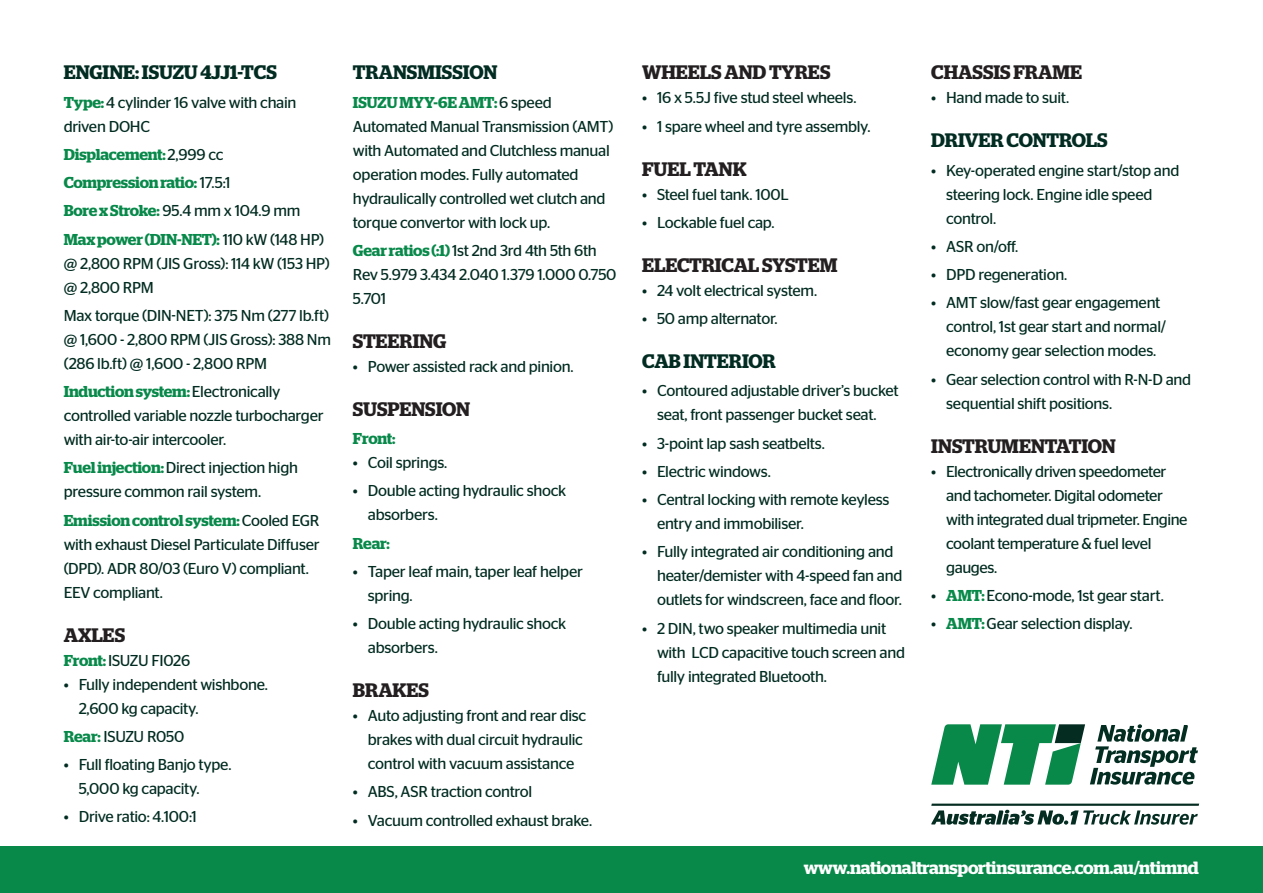
<style>
.page{position:relative;width:1263px;height:893px;background:#fff}
.page>*{position:absolute;margin:0;border:0;box-sizing:border-box;transform-origin:0 0}
.Bullet_Copy{font:600 19.5px "Stag";letter-spacing:-.005em;color:#231f20}
.Heading{font:600 19.5px "Stag";letter-spacing:-.005em;color:#022c21}
.t1{font:600 17.7px "Stag";letter-spacing:-.02em;color:#fff}
.Bullet_Copy-2{font:15.75px/24px "Stag Sans";letter-spacing:-.02em;color:#022c21}
.Copy{font:15.75px/24px "Stag Sans";letter-spacing:-.02em;color:#022c21}
.Copy-2{font:600 15.75px "Stag";letter-spacing:-.02em;color:#08894a}
.Bullet_Copy-3{font:600 15.75px "Stag";color:#08894a}
.s1{font-family:"Stag";font-weight:600;color:#08894a}
.s2{font-family:"Stag Sans";font-weight:400;color:#022c21}
</style>
<div class="page">
<hr style="left:184px;top:0;width:918px;height:1px;background:#022c21">
<div style="left:0;top:846px;width:1263px;height:47px;background:#08894a"></div>
<svg style="left:931px;top:804px;width:268px;height:21px"></svg>
<svg style="left:931px;top:724px;width:267px;height:61px"></svg>
<p class="Heading" style="left:64px;top:61px;width:215px">ENGINE: ISUZU 4JJ1-TCS</p>
<p class="Copy" style="left:64px;top:90px;width:234px"><span class="s1">Type:</span> 4 cylinder 16 valve with chain driven DOHC</p>
<p class="Copy-2" style="left:64px;top:145px;width:161px">Displacement: <span class="s2">2,999 cc</span></p>
<p class="Copy-2" style="left:64px;top:173px;width:168px">Compression ratio: <span class="s2">17.5:1</span></p>
<p class="Copy" style="left:64px;top:199px;width:238px"><span class="s1">Bore x Stroke:</span> 95.4 mm x 104.9 mm</p>
<p class="Copy" style="left:64px;top:227px;width:267px"><span class="s1">Max power (DIN-NET):</span> 110 kW (148 HP) @ 2,800 RPM (JIS Gross): 114 kW (153 HP) @ 2,800 RPM</p>
<p class="Copy" style="left:64px;top:303px;width:269px;text-align:justify">Max torque (DIN-NET): 375 Nm (277 lb.ft) @ 1,600 - 2,800 RPM (JIS Gross): 388 Nm (286 lb.ft) @ 1,600 - 2,800 RPM</p>
<p class="Copy" style="left:64px;top:380px;width:261px"><span class="s1">Induction system:</span> Electronically controlled variable nozzle turbocharger with air-to-air intercooler.</p>
<p class="Copy" style="left:64px;top:456px;width:236px"><span class="s1">Fuel injection:</span> Direct injection high pressure common rail system.</p>
<p class="Copy" style="left:64px;top:508px;width:257px"><span class="s1">Emission control system:</span> Cooled EGR with exhaust Diesel Particulate Diffuser (DPD). ADR 80/03 (Euro V) compliant.<br>EEV compliant.</p>
<p class="Bullet_Copy" style="left:64px;top:623px;width:63px">AXLES</p>
<p class="Copy" style="left:64px;top:648px;width:128px"><span class="s1">Front:</span> ISUZU FI026</p>
<p class="Bullet_Copy-2" style="left:79px;top:672px;width:191px;text-indent:-15px">• Fully independent wishbone.<br>2,600 kg capacity.</p>
<p class="Bullet_Copy-2" style="left:64px;top:724px;width:122px"><span class="s1">Rear:</span> ISUZU R050</p>
<p class="Bullet_Copy-2" style="left:79px;top:753px;width:154px;text-indent:-15px">• Full floating Banjo type.<br>5,000 kg capacity.</p>
<p class="Bullet_Copy-2" style="left:64px;top:805px;width:135px">• Drive ratio: 4.100:1</p>
<p class="Heading" style="left:353px;top:61px;width:146px">TRANSMISSION</p>
<p class="Copy" style="left:353px;top:90px;width:262px"><span class="s1">ISUZU MYY-6E AMT:</span> 6 speed Automated Manual Transmission (AMT) with Automated and Clutchless manual operation modes. Fully automated hydraulically controlled wet clutch and torque convertor with lock up.</p>
<p class="Copy" style="left:353px;top:238px;width:265px"><span class="s1">Gear ratios (:1)</span> 1st 2nd 3rd 4th 5th 6th<br>Rev 5.979 3.434 2.040 1.379 1.000 0.750<br>5.701</p>
<p class="Bullet_Copy" style="left:353px;top:330px;width:95px">STEERING</p>
<p class="Bullet_Copy-2" style="left:353px;top:354px;width:222px">• Power assisted rack and pinion.</p>
<p class="Bullet_Copy" style="left:353px;top:398px;width:119px">SUSPENSION</p>
<p class="Copy-2" style="left:353px;top:429px;width:44px">Front:</p>
<p class="Bullet_Copy-2" style="left:353px;top:451px;width:96px">• Coil springs.</p>
<p class="Bullet_Copy-2" style="left:368px;top:479px;width:200px;text-indent:-15px">• Double acting hydraulic shock absorbers.</p>
<p class="Bullet_Copy-3" style="left:353px;top:534px;width:39px">Rear:</p>
<p class="Bullet_Copy-2" style="left:368px;top:559px;width:217px;text-indent:-15px">• Taper leaf main, taper leaf helper spring.</p>
<p class="Bullet_Copy-2" style="left:368px;top:612px;width:200px;text-indent:-15px">• Double acting hydraulic shock absorbers.</p>
<p class="Bullet_Copy" style="left:353px;top:679px;width:78px">BRAKES</p>
<p class="Bullet_Copy-2" style="left:368px;top:704px;width:220px;text-indent:-15px">• Auto adjusting front and rear disc brakes with dual circuit hydraulic control with vacuum assistance</p>
<p class="Bullet_Copy-2" style="left:353px;top:780px;width:181px">• ABS, ASR traction control</p>
<p class="Bullet_Copy-2" style="left:353px;top:808px;width:241px">• Vacuum controlled exhaust brake.</p>
<p class="Bullet_Copy" style="left:642px;top:61px;width:190px">WHEELS AND TYRES</p>
<p class="Bullet_Copy-2" style="left:642px;top:86px;width:216px">• 16 x 5.5J five stud steel wheels.</p>
<p class="Bullet_Copy-2" style="left:642px;top:114px;width:230px">• 1 spare wheel and tyre assembly.</p>
<p class="Bullet_Copy" style="left:642px;top:157px;width:106px">FUEL TANK</p>
<p class="Bullet_Copy-2" style="left:642px;top:182px;width:148px">• Steel fuel tank. 100L</p>
<p class="Bullet_Copy-2" style="left:642px;top:210px;width:134px">• Lockable fuel cap.</p>
<p class="Bullet_Copy" style="left:642px;top:254px;width:197px">ELECTRICAL SYSTEM</p>
<p class="Bullet_Copy-2" style="left:642px;top:278px;width:177px">• 24 volt electrical system.</p>
<p class="Bullet_Copy-2" style="left:642px;top:307px;width:137px">• 50 amp alternator.</p>
<p class="Heading" style="left:642px;top:350px;width:135px">CAB INTERIOR</p>
<p class="Bullet_Copy-2" style="left:642px;top:379px;width:258px;text-align:center">• Contoured adjustable driver’s bucket seat, front passenger bucket seat.</p>
<p class="Bullet_Copy-2" style="left:642px;top:431px;width:184px">• 3-point lap sash seatbelts.</p>
<p class="Bullet_Copy-2" style="left:642px;top:459px;width:130px">• Electric windows.</p>
<p class="Bullet_Copy-2" style="left:657px;top:488px;width:234px;text-indent:-15px">• Central locking with remote keyless entry and immobiliser.</p>
<p class="Bullet_Copy-2" style="left:657px;top:540px;width:247px;text-indent:-15px">• Fully integrated air conditioning and heater/demister with 4-speed fan and outlets for windscreen, face and floor.</p>
<p class="Bullet_Copy-2" style="left:657px;top:616px;width:250px;text-indent:-15px">• 2 DIN, two speaker multimedia unit with LCD capacitive touch screen and fully integrated Bluetooth.</p>
<p class="Bullet_Copy" style="left:931px;top:61px;width:152px">CHASSIS FRAME</p>
<p class="Bullet_Copy-2" style="left:931px;top:86px;width:139px">• Hand made to suit.</p>
<p class="Heading" style="left:931px;top:129px;width:178px">DRIVER CONTROLS</p>
<p class="Bullet_Copy-2" style="left:946px;top:158px;width:235px;text-indent:-15px">• Key-operated engine start/stop and steering lock. Engine idle speed control.</p>
<p class="Bullet_Copy-2" style="left:931px;top:234px;width:89px">• ASR on/off.</p>
<p class="Bullet_Copy-2" style="left:931px;top:263px;width:137px">• DPD regeneration.</p>
<p class="Bullet_Copy-2" style="left:946px;top:291px;width:221px;text-indent:-15px">• AMT slow/fast gear engagement control, 1st gear start and normal/ economy gear selection modes.</p>
<p class="Bullet_Copy-2" style="left:946px;top:367px;width:247px;text-indent:-15px">• Gear selection control with R-N-D and sequential shift positions.</p>
<p class="Bullet_Copy" style="left:931px;top:434px;width:186px">INSTRUMENTATION</p>
<p class="Bullet_Copy-2" style="left:946px;top:459px;width:243px;text-indent:-15px">• Electronically driven speedometer and tachometer. Digital odometer with integrated dual tripmeter. Engine coolant temperature &amp; fuel level gauges.</p>
<p class="Bullet_Copy-2" style="left:931px;top:583px;width:234px">• <span class="s1">AMT:</span> Econo-mode, 1st gear start.</p>
<p class="Bullet_Copy-2" style="left:931px;top:612px;width:203px">• <span class="s1">AMT:</span> Gear selection display.</p>
<p class="t1" style="left:804px;top:858px;width:397px">www.nationaltransportinsurance.com.au/ntimnd</p>
</div>
